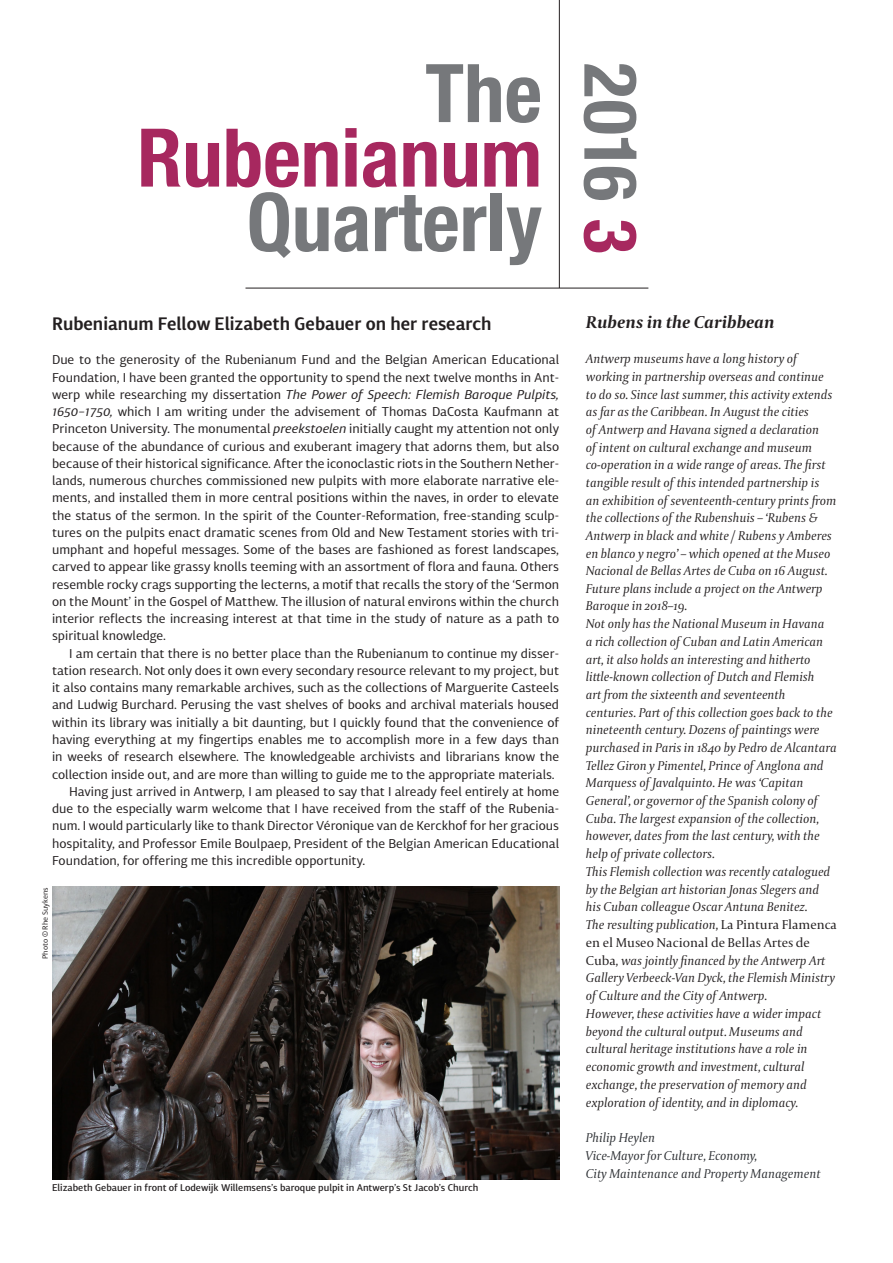
<style>
.page{position:relative;width:893px;height:1263px;background:#fff}
.page>*{position:absolute;margin:0;border:0;box-sizing:border-box;transform-origin:0 0}
.t1{font:700 condensed 81px "Helvetica Neue";color:#76787b}
.t2{font:700 condensed 81px "Helvetica Neue";color:#a7285f}
.t3{font:700 condensed 73.5px "Helvetica Neue";color:#76787b}
.tb{font:600 18px "Diaria Sans Pro";color:#231f20}
.t4{font:italic 700 18px "Capitolium 2";color:#231f20}
.t5{font:italic 13.5px/17.7px "Capitolium 2";color:#231f20}
.t6{font:italic 13.5px/17.9px "Capitolium 2";color:#2b2e32}
.pa{font:12.75px/17.2px "Diaria Sans Pro";color:#231f20;text-align:justify}
.bs{font:500 9.75px "Diaria Sans Pro";color:#231f20}
.t7{font:7.5px "Diaria Sans Pro";color:#231f20}
.s1{font-style:italic}
.s2{color:#a7285f}
.s3{font-style:normal}
</style>
<div class="page">
<hr style="left:559px;top:0;width:1px;height:288px;background:#231f20">
<hr style="left:245px;top:288px;width:403px;height:1px;background:#231f20">
<img style="left:52px;top:887px;width:507px;height:292px">
<p class="t1" style="left:425px;top:26px;width:118px">The</p>
<p class="t2" style="left:137px;top:90px;width:406px">Rubenianum</p>
<p class="t1" style="left:247px;top:155px;width:297px">Quarterly</p>
<p class="tb" style="left:52px;top:312px;width:441px">Rubenianum Fellow Elizabeth Gebauer on her research</p>
<p class="pa" style="left:52px;top:351px;width:509px">Due to the generosity of the Rubenianum Fund and the Belgian American Educational Foundation, I have been granted the opportunity to spend the next twelve months in Ant&shy;werp while researching my dissertation <span class="s1">The Power of Speech: Flemish Baroque Pulpits, 1650–1750,</span> which I am writing under the advisement of Thomas DaCosta Kaufmann at Princeton University<span class="s1">.</span> The monumental <span class="s1">preekstoelen</span> initially caught my attention not only because of the abundance of curious and exuberant imagery that adorns them, but also because of their historical significance. After the iconoclastic riots in the Southern Nether&shy;lands, numerous churches commissioned new pulpits with more elaborate narrative ele&shy;ments, and installed them in more central positions within the naves, in order to elevate the status of the sermon. In the spirit of the Counter-Reformation, free-standing sculp&shy;tures on the pulpits enact dramatic scenes from Old and New Testament stories with tri&shy;umphant and hopeful messages. Some of the bases are fashioned as forest landscapes, carved to appear like grassy knolls teeming with an assortment of flora and fauna. Others resemble rocky crags supporting the lecterns, a motif that recalls the story of the ‘Sermon on the Mount’ in the Gospel of Matthew. The illusion of natural environs within the church interior reflects the increasing interest at that time in the study of nature as a path to spiritual knowledge.</p>
<p class="pa" style="left:52px;top:644px;width:509px;text-indent:17px">I am certain that there is no better place than the Rubenianum to continue my disser&shy;tation research. Not only does it own every secondary resource relevant to my project, but it also contains many remarkable archives, such as the collections of Marguerite Casteels and Ludwig Burchard. Perusing the vast shelves of books and archival materials housed within its library was initially a bit daunting, but I quickly found that the convenience of having everything at my fingertips enables me to accomplish more in a few days than in weeks of research elsewhere. The knowledgeable archivists and librarians know the collection inside out, and are more than willing to guide me to the appropriate materials.</p>
<p class="pa" style="left:52px;top:782px;width:509px;text-indent:17px">Having just arrived in Antwerp, I am pleased to say that I already feel entirely at home due to the especially warm welcome that I have received from the staff of the Rubenia&shy;num. I would particularly like to thank Director Véronique van de Kerckhof for her gracious hospitality, and Professor Emile Boulpaep, President of the Belgian American Educational Foundation, for offering me this incredible opportunity.</p>
<p class="t7" style="left:40px;top:959px;width:73px;rotate:-90deg">Photo © Rhe Suykens</p>
<p class="bs" style="left:52px;top:1181px;width:428px">Elizabeth Gebauer in front of Lodewijk Willemsens’s baroque pulpit in Antwerp’s St Jacob’s Church</p>
<p class="t3" style="left:672px;top:63px;width:192px;rotate:90deg">2016 <span class="s2">3</span></p>
<p class="t4" style="left:586px;top:310px;width:190px">Rubens in the Caribbean</p>
<p class="t5" style="left:586px;top:350px;width:252px">Antwerp museums have a long history of working in partnership overseas and continue to do so. Since last summer, this activity extends as far as the Caribbean. In August the cities<br>of Antwerp and Havana signed a declaration<br>of intent on cultural exchange and museum co-operation in a wide range of areas. The first tangible result of this intended partnership is<br>an exhibition of seventeenth-century prints from the collections of the Rubenshuis – ‘Rubens &amp; Antwerp in black and white / Rubens y Amberes en blanco y negro’ – which opened at the Museo Nacional de Bellas Artes de Cuba on 16 August.<br>Future plans include a project on the Antwerp Baroque in 2018–19.</p>
<p class="t5" style="left:586px;top:615px;width:252px">Not only has the National Museum in Havana<br>a rich collection of Cuban and Latin American art, it also holds an interesting and hitherto little-known collection of Dutch and Flemish<br>art from the sixteenth and seventeenth centuries. Part of this collection goes back to the nineteenth century. Dozens of paintings were purchased in Paris in 1840 by Pedro de Alcantara Tellez Giron y Pimentel, Prince of Anglona and Marquess of Javalquinto. He was ‘Capitan General’, or governor of the Spanish colony of Cuba. The largest expansion of the collection, however, dates from the last century, with the help of private collectors.</p>
<p class="t5" style="left:586px;top:862px;width:253px">This Flemish collection was recently catalogued by the Belgian art historian Jonas Slegers and his Cuban colleague Oscar Antuna Benitez.<br>The resulting publication, <span class="s3">La Pintura Flamenca en el Museo Nacional de Bellas Artes de Cuba</span>, was jointly financed by the Antwerp Art Gallery Verbeeck-Van Dyck, the Flemish Ministry of Culture and the City of Antwerp.</p>
<p class="t5" style="left:586px;top:1004px;width:237px">However, these activities have a wider impact beyond the cultural output. Museums and cultural heritage institutions have a role in economic growth and investment, cultural exchange, the preservation of memory and exploration of identity, and in diplomacy.</p>
<p class="t6" style="left:586px;top:1129px;width:71px">Philip Heylen</p>
<p class="t6" style="left:586px;top:1147px;width:236px">Vice-Mayor for Culture, Economy,<br>City Maintenance and Property Management</p>
</div>
